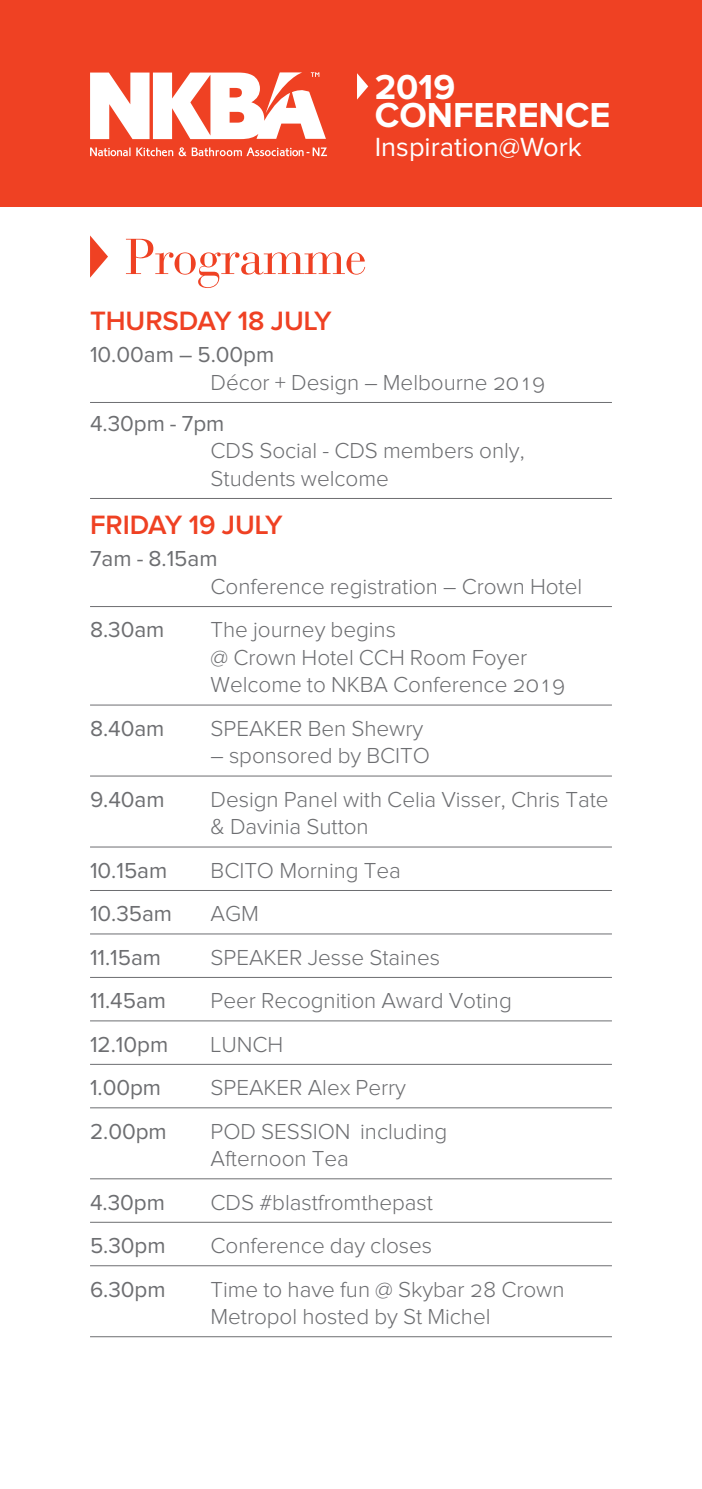
<style>
.page{position:relative;width:702px;height:1489px;background:#fff}
.page>*{position:absolute;margin:0;border:0;box-sizing:border-box;transform-origin:0 0}
.t1{font:50px "Bauer Bodoni";letter-spacing:-.02em;color:#ef4123}
.t2{font:700 36px/28.5px "Proxima Nova";color:#fff}
.t3{font:600 27.5px "Proxima Nova";letter-spacing:-.005em;color:#ef4123}
.t4{font:27.25px "Proxima Nova";color:#fff}
.t5{font:300 22.5px/27.5px "Proxima Nova";letter-spacing:-.005em;color:#6d6e71}
.t6{font:22.5px "Proxima Nova";letter-spacing:-.005em;color:#6d6e71}
</style>
<div class="page">
<div style="left:0;top:0;width:702px;height:207px;background:#ef4123"></div>
<hr style="left:90px;top:402px;width:522px;height:1px;background:#6d6e71">
<hr style="left:90px;top:498px;width:522px;height:1px;background:#6d6e71">
<hr style="left:90px;top:606px;width:522px;height:1px;background:#6d6e71">
<hr style="left:90px;top:704px;width:522px;height:1px;background:#6d6e71">
<hr style="left:90px;top:775px;width:522px;height:1px;background:#6d6e71">
<hr style="left:90px;top:846px;width:522px;height:1px;background:#6d6e71">
<hr style="left:90px;top:890px;width:522px;height:1px;background:#6d6e71">
<hr style="left:90px;top:933px;width:522px;height:1px;background:#6d6e71">
<hr style="left:90px;top:976px;width:522px;height:1px;background:#6d6e71">
<hr style="left:90px;top:1020px;width:522px;height:1px;background:#6d6e71">
<hr style="left:90px;top:1063px;width:522px;height:1px;background:#6d6e71">
<hr style="left:90px;top:1107px;width:522px;height:1px;background:#6d6e71">
<hr style="left:90px;top:1178px;width:522px;height:1px;background:#6d6e71">
<hr style="left:90px;top:1221px;width:522px;height:1px;background:#6d6e71">
<hr style="left:90px;top:1265px;width:522px;height:1px;background:#6d6e71">
<hr style="left:90px;top:1336px;width:522px;height:1px;background:#6d6e71">
<svg style="left:90px;top:147px;width:237px;height:9px"></svg>
<svg style="left:90px;top:72px;width:236px;height:67px"></svg>
<svg style="left:357px;top:73px;width:11px;height:27px"></svg>
<svg style="left:90px;top:235px;width:18px;height:43px"></svg>
<h2 class="t2" style="left:375px;top:74px;width:237px">2019<br>CONFERENCE</h2>
<p class="t4" style="left:375px;top:134px;width:208px">Inspiration@Work</p>
<h1 class="t1" style="left:125px;top:227px;width:243px">Programme</h1>
<p class="t3" style="left:90px;top:308px;width:243px">THURSDAY 18 JULY</p>
<p class="t6" style="left:90px;top:344px;width:186px">10.00am – 5.00pm</p>
<p class="t5" style="left:210px;top:369px;width:336px">Décor + Design – Melbourne 2019</p>
<p class="t6" style="left:90px;top:413px;width:136px">4.30pm - 7pm</p>
<p class="t5" style="left:210px;top:437px;width:315px">CDS Social - CDS members only,<br>Students welcome</p>
<p class="t3" style="left:90px;top:512px;width:194px">FRIDAY 19 JULY</p>
<p class="t6" style="left:90px;top:548px;width:129px">7am - 8.15am</p>
<p class="t5" style="left:210px;top:573px;width:373px">Conference registration – Crown Hotel</p>
<p class="t6" style="left:90px;top:619px;width:76px">8.30am</p>
<p class="t5" style="left:210px;top:616px;width:356px">The journey begins<br>@ Crown Hotel CCH Room Foyer<br>Welcome to NKBA Conference 2019</p>
<p class="t6" style="left:90px;top:718px;width:76px">8.40am</p>
<p class="t5" style="left:210px;top:715px;width:214px">SPEAKER Ben Shewry</p>
<p class="t5" style="left:210px;top:742px;width:221px">– sponsored by BCITO</p>
<p class="t6" style="left:90px;top:789px;width:76px">9.40am</p>
<p class="t5" style="left:210px;top:786px;width:399px">Design Panel with Celia Visser, Chris Tate &amp; Davinia Sutton</p>
<p class="t6" style="left:90px;top:860px;width:79px">10.15am</p>
<p class="t5" style="left:210px;top:857px;width:192px">BCITO Morning Tea</p>
<p class="t6" style="left:90px;top:903px;width:84px">10.35am</p>
<p class="t5" style="left:210px;top:900px;width:50px">AGM</p>
<p class="t6" style="left:90px;top:946px;width:73px">11.15am</p>
<p class="t5" style="left:210px;top:943px;width:231px">SPEAKER Jesse Staines</p>
<p class="t6" style="left:90px;top:990px;width:77px">11.45am</p>
<p class="t5" style="left:210px;top:987px;width:303px">Peer Recognition Award Voting</p>
<p class="t6" style="left:90px;top:1033px;width:80px">12.10pm</p>
<p class="t5" style="left:210px;top:1030px;width:74px">LUNCH</p>
<p class="t6" style="left:90px;top:1077px;width:73px">1.00pm</p>
<p class="t5" style="left:210px;top:1074px;width:197px">SPEAKER Alex Perry</p>
<p class="t6" style="left:90px;top:1120px;width:78px">2.00pm</p>
<p class="t5" style="left:210px;top:1117px;width:238px">POD SESSION including<br>Afternoon Tea</p>
<p class="t6" style="left:90px;top:1191px;width:76px">4.30pm</p>
<p class="t5" style="left:210px;top:1188px;width:224px">CDS #blastfromthepast</p>
<p class="t6" style="left:90px;top:1235px;width:77px">5.30pm</p>
<p class="t5" style="left:210px;top:1232px;width:223px">Conference day closes</p>
<p class="t6" style="left:90px;top:1278px;width:77px">6.30pm</p>
<p class="t5" style="left:210px;top:1275px;width:355px">Time to have fun @ Skybar 28 Crown<br>Metropol hosted by St Michel</p>
</div>
